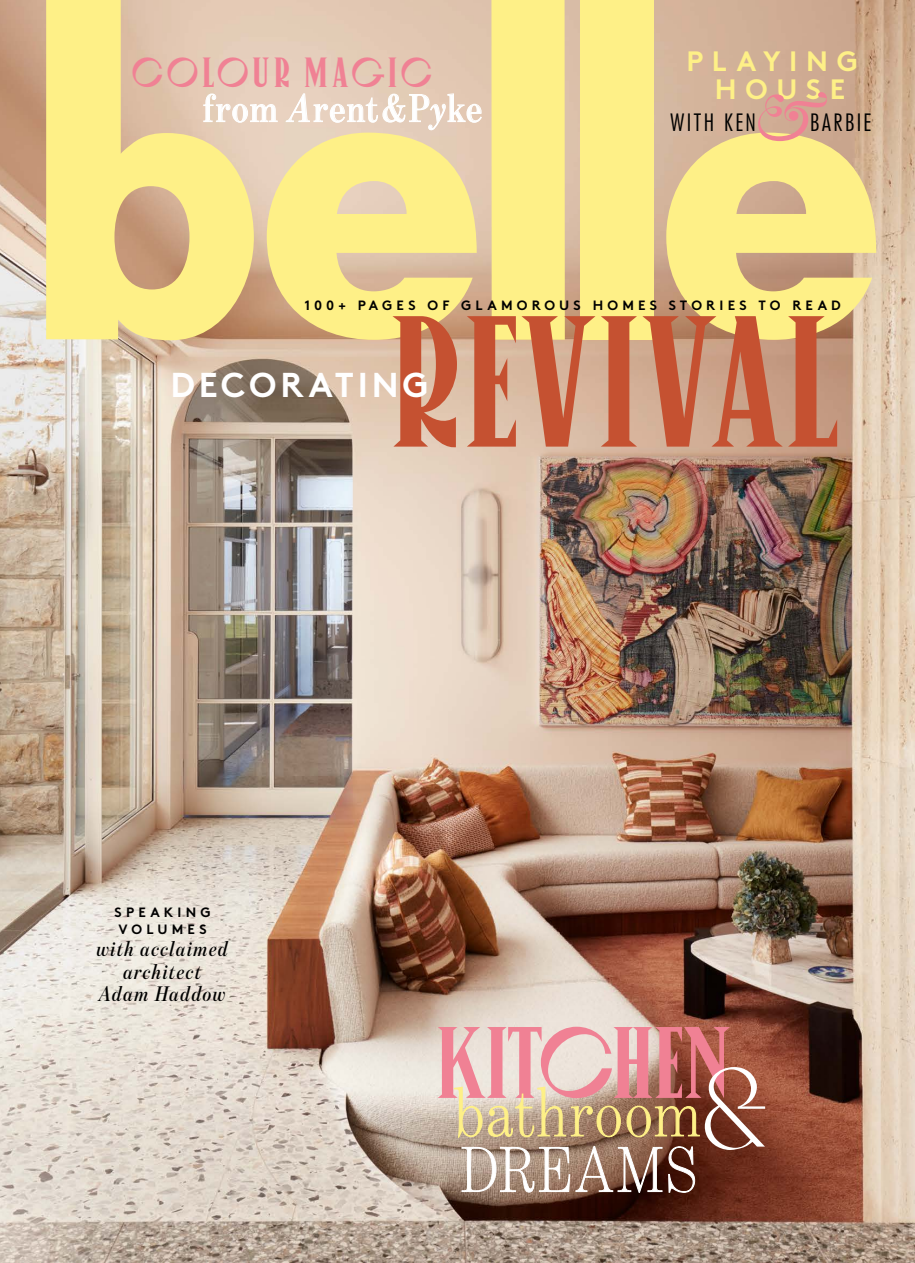
<style>
.page{position:relative;width:915px;height:1263px;background:#fff}
.page>*{position:absolute;margin:0;border:0;box-sizing:border-box;transform-origin:0 0}
.t1{font:186.3px "Canopee";color:#c55131}
.t2{font:101.25px "Canopee";letter-spacing:-.02em;color:#f08194}
.t3{font:80.85px "Genath Display Ita";color:#f08194;scale:1.05 1}
.t4{font:300 69.75px "Benton Mod Disp";letter-spacing:.05em;color:#fef087;scale:.91 1}
.t5{font:300 64.5px "Benton Mod Disp";letter-spacing:.055em;color:#fff;scale:.91 1}
.t6{font:42.15px "Canopee";letter-spacing:.085em;color:#f08194}
.t7{font:600 39.6px "Benton Mod Disp";letter-spacing:.045em;color:#fff;scale:.91 1}
.t8{font:700 34.5px "Brown Std";letter-spacing:.11em;color:#fff}
.t9{font:700 28.05px/28px "Brown Std";letter-spacing:.31em;color:#fef087;text-align:center}
.t10{font:300 condensed 23.25px "Futura";letter-spacing:.1em;color:#000}
.t11{font:italic 600 21.45px/22.5px "Benton Mod Disp";letter-spacing:.065em;color:#000;text-align:center;scale:.91 1}
.t12{font:700 13.5px/17px "Brown Std";letter-spacing:.31em;color:#000}
.s1{font-style:italic}
.s2{font-family:"Mantra Alt";font-weight:400;font-size:105.6px;color:#fff}
</style>
<div class="page">
<img style="left:0;top:0;width:914px;height:1263px">
<div style="left:491px;top:0;width:73px;height:340px;background:#fef087"></div>
<svg style="left:666px;top:133px;width:209px;height:207px;background:#ecd686"></svg>
<svg style="left:46px;top:0;width:208px;height:340px;background:#efda90"></svg>
<div style="left:580px;top:0;width:73px;height:339px;background:#fef087"></div>
<svg style="left:203px;top:93px;width:278px;height:247px;background:#eeda97"></svg>
<svg style="left:461px;top:1147px;width:108px;height:45px;background:#b59f91"></svg>
<svg style="left:575px;top:1146px;width:87px;height:46px;background:#947364"></svg>
<svg style="left:668px;top:1146px;width:26px;height:46px"></svg>
<svg style="left:454px;top:1087px;width:28px;height:50px"></svg>
<svg style="left:488px;top:1087px;width:77px;height:50px;background:#d1bfa3"></svg>
<svg style="left:571px;top:1106px;width:49px;height:31px;background:#ad8e69"></svg>
<svg style="left:626px;top:1106px;width:73px;height:31px;background:#946b47"></svg>
<h3 class="t6" style="left:132px;top:51px;width:302px">COLOUR MAGIC</h3>
<h3 class="t7" style="left:203px;top:86px;width:308px">from <span class="s1">A</span>rent&amp;P<span class="s1">y</span>ke</h3>
<h3 class="t9" style="left:686px;top:47px;width:173px">PLAYING<br>HOUSE</h3>
<h3 class="t10" style="left:669px;top:108px;width:87px">WITH KEN</h3>
<h3 class="t10" style="left:810px;top:108px;width:63px">BARBIE</h3>
<h3 class="t3" style="left:753px;top:60px;width:67px">&amp;</h3>
<p class="t12" style="left:304px;top:297px;width:538px">100+ PAGES OF GLAMOROUS HOMES STORIES TO READ</p>
<h1 class="t1" style="left:388px;top:285px;width:452px">REVIVAL</h1>
<h3 class="t8" style="left:170px;top:364px;width:259px">DECORATING</h3>
<p class="t12" style="left:115px;top:903px;width:97px">SPEAKING<br>VOLUMES</p>
<h3 class="t11" style="left:97px;top:937px;width:146px">with acclaimed architect<br>Adam Haddow</h3>
<h2 class="t2" style="left:435px;top:1010px;width:297px">KITCHEN</h2>
<h3 class="t4" style="left:455px;top:1074px;width:344px">bathroom<span class="s2">&amp;</span></h3>
<h3 class="t5" style="left:461px;top:1135px;width:260px">DREAMS</h3>
</div>
